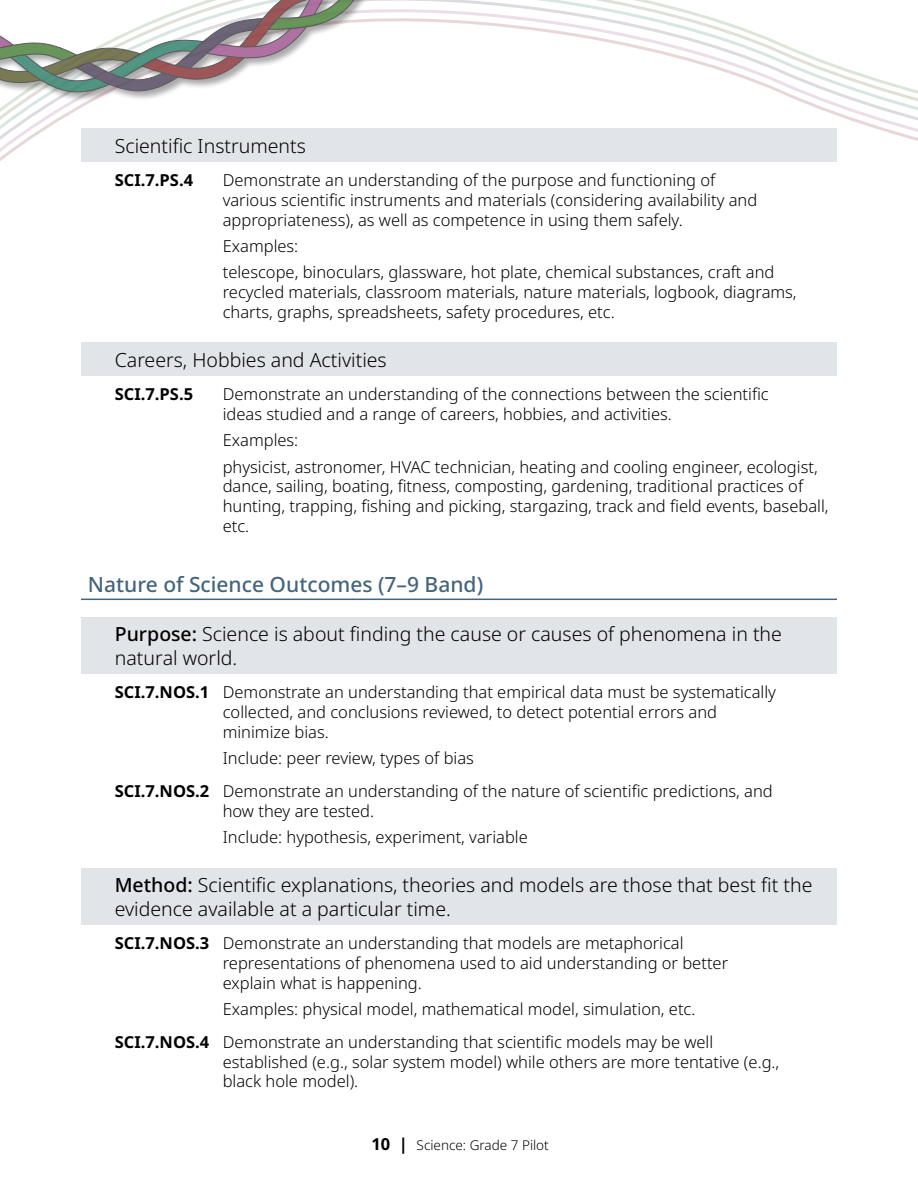
<style>
.page{position:relative;width:918px;height:1188px;background:#fff}
.page>*{position:absolute;margin:0;border:0;box-sizing:border-box;transform-origin:0 0}
.Header_Outcomes{font:500 21px "Noto Sans";color:#45657d}
.GLO{font:300 19.5px/23.4px "Noto Sans";color:#000}
.Learning_Outcome{font:300 16.5px/19.8px "Noto Sans";color:#000}
.Bullet_Outcome_no_bullet_End{font:300 16.5px/19.8px "Noto Sans";color:#000}
.Learning_Outcome-2{font:700 16.5px "Noto Sans";color:#000}
.Bullet_Outcome_no_bullet{font:300 16.5px "Noto Sans";color:#000}
.t1{font:300 13.5px "Noto Sans";color:#000}
.s1{font-weight:500}
.s2{font-weight:700}
.s3{font-weight:700;font-size:16.5px}
</style>
<div class="page">
<svg style="left:0;top:0;width:918px;height:161px"></svg>
<div style="left:0;top:0;width:515px;height:102px;background:#000;opacity:.4"></div>
<svg style="left:0;top:0;width:407px;height:96px"></svg>
<div style="left:81px;top:129px;width:756px;height:33px;background:#e1e4e8"></div>
<div style="left:81px;top:343px;width:756px;height:33px;background:#e1e4e8"></div>
<hr style="left:81px;top:599px;width:756px;height:1px;background:#45657d">
<div style="left:81px;top:618px;width:756px;height:56px;background:#e1e4e8"></div>
<div style="left:81px;top:868px;width:756px;height:57px;background:#e1e4e8"></div>
<h4 class="GLO" style="left:115px;top:134px;width:193px">Scientific Instruments</h4>
<p class="Learning_Outcome-2" style="left:115px;top:168px;width:80px">SCI.7.PS.4</p>
<p class="Learning_Outcome" style="left:223px;top:170px;width:536px">Demonstrate an understanding of the purpose and functioning of various scientific instruments and materials (considering availability and appropriateness), as well as competence in using them safely.</p>
<p class="Bullet_Outcome_no_bullet" style="left:223px;top:234px;width:77px">Examples:</p>
<h3 class="Bullet_Outcome_no_bullet_End" style="left:223px;top:263px;width:575px">telescope, binoculars, glassware, hot plate, chemical substances, craft and recycled materials, classroom materials, nature materials, logbook, diagrams, charts, graphs, spreadsheets, safety procedures, etc.</h3>
<h4 class="GLO" style="left:115px;top:349px;width:274px">Careers, Hobbies and Activities</h4>
<p class="Learning_Outcome-2" style="left:115px;top:383px;width:80px">SCI.7.PS.5</p>
<p class="Learning_Outcome" style="left:223px;top:385px;width:548px">Demonstrate an understanding of the connections between the scientific ideas studied and a range of careers, hobbies, and activities.</p>
<p class="Bullet_Outcome_no_bullet" style="left:223px;top:429px;width:77px">Examples:</p>
<h3 class="Bullet_Outcome_no_bullet_End" style="left:223px;top:457px;width:607px">physicist, astronomer, HVAC technician, heating and cooling engineer, ecologist, dance, sailing, boating, fitness, composting, gardening, traditional practices of hunting, trapping, fishing and picking, stargazing, track and field events, baseball, etc.</h3>
<h3 class="Header_Outcomes" style="left:88px;top:569px;width:397px">Nature of Science Outcomes (7–9 Band)</h3>
<h4 class="GLO" style="left:115px;top:623px;width:669px"><span class="s1">Purpose:</span> Science is about finding the cause or causes of phenomena in the natural world.</h4>
<p class="Learning_Outcome" style="left:223px;top:683px;width:555px;text-indent:-108px"><span class="s2">SCI.7.NOS.1</span> Demonstrate an understanding that empirical data must be systematically collected, and conclusions reviewed, to detect potential errors and minimize bias.</p>
<h3 class="Bullet_Outcome_no_bullet_End" style="left:223px;top:749px;width:253px">Include: peer review, types of bias</h3>
<p class="Learning_Outcome" style="left:223px;top:782px;width:552px;text-indent:-108px"><span class="s2">SCI.7.NOS.2</span> Demonstrate an understanding of the nature of scientific predictions, and how they are tested.</p>
<h3 class="Bullet_Outcome_no_bullet_End" style="left:223px;top:828px;width:307px">Include: hypothesis, experiment, variable</h3>
<h4 class="GLO" style="left:115px;top:874px;width:699px"><span class="s1">Method:</span> Scientific explanations, theories and models are those that best fit the evidence available at a particular time.</h4>
<p class="Learning_Outcome" style="left:223px;top:934px;width:507px;text-indent:-108px"><span class="s2">SCI.7.NOS.3</span> Demonstrate an understanding that models are metaphorical representations of phenomena used to aid understanding or better explain what is happening.</p>
<h3 class="Bullet_Outcome_no_bullet_End" style="left:223px;top:1000px;width:474px">Examples: physical model, mathematical model, simulation, etc.</h3>
<p class="Learning_Outcome" style="left:223px;top:1032px;width:558px;text-indent:-108px"><span class="s2">SCI.7.NOS.4</span> Demonstrate an understanding that scientific models may be well established (e.g., solar system model) while others are more tentative (e.g., black hole model).</p>
<p class="t1" style="left:372px;top:1135px;width:179px"><span class="s3">10 |</span> Science: Grade 7 Pilot</p>
</div>
